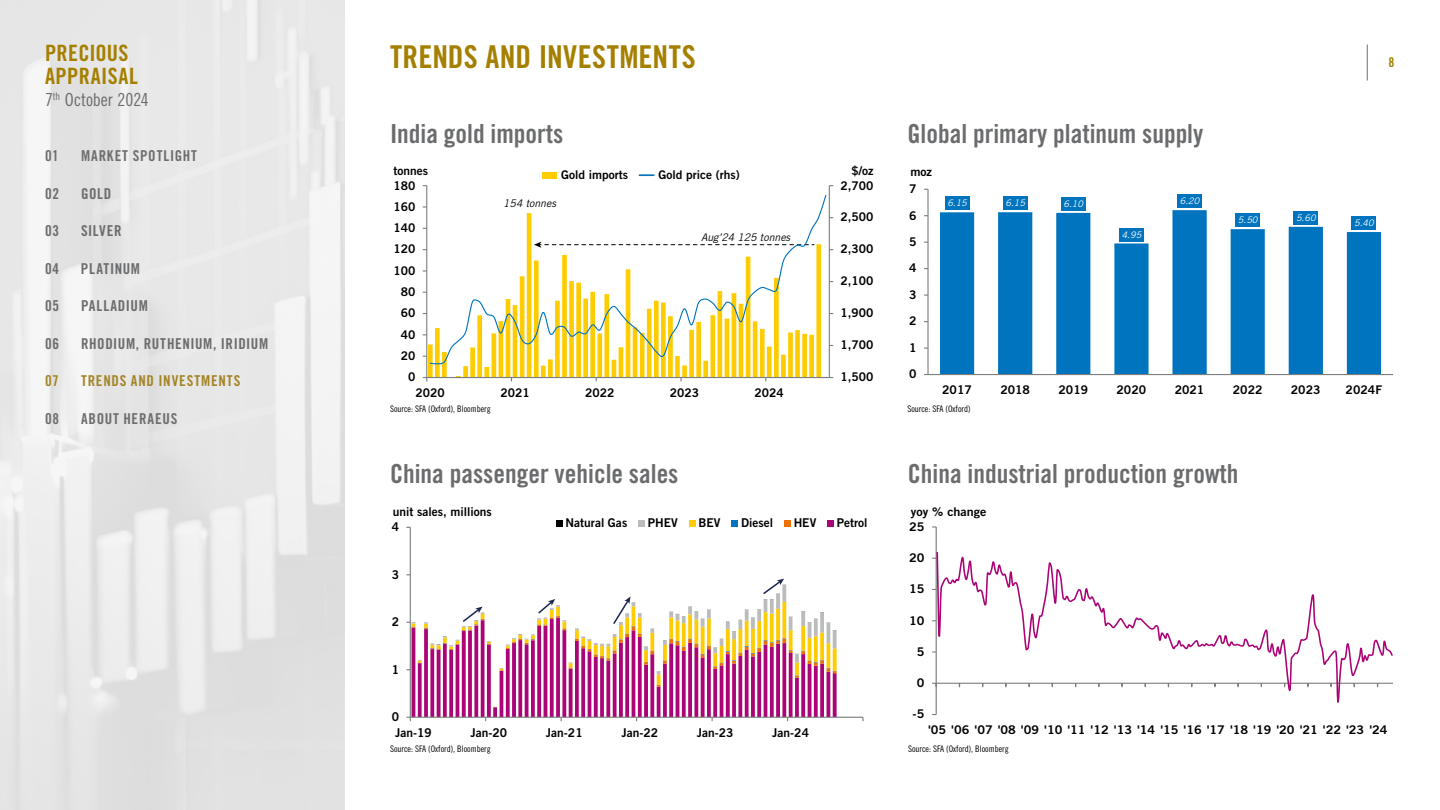
<style>
.page{position:relative;width:1440px;height:810px;background:#fff}
.page>*{position:absolute;margin:0;border:0;box-sizing:border-box;transform-origin:0 0}
.t1{font:31.5px "Trade Gothic LT Std Bd Cn 20";letter-spacing:.01em;color:#a58000}
.t2{font:26.25px "Trade Gothic LT Std Bd Cn 20";color:#6b6c6e}
.t3{font:22.5px/22.5px "Trade Gothic LT Std Bd Cn 20";letter-spacing:.015em;color:#a58000}
.t4{font:18px "Trade Gothic LT Std Cn 18";letter-spacing:-.005em;color:#6b6c6e}
.t5{font:15px "Trade Gothic LT Std Bd Cn 20";letter-spacing:.04em;color:#6b6c6e}
.t6{font:15px "Trade Gothic LT Std Bd Cn 20";letter-spacing:.05em;color:#6e6e6e}
.t7{font:15px "Trade Gothic LT Std Bd Cn 20";letter-spacing:.055em;color:#a38527}
.t8{font:13.5px "Trade Gothic LT Std Bd Cn 20";color:#a58000}
.t9{font:12.15px "Trade Gothic LT Std Bd 2";color:#000}
.t10{font:12px "Trade Gothic LT Std Bd 2";color:#000}
.t11{font:12px "Trade Gothic LT Std Bd 2";color:#000;scale:1.05 1}
.t12{font:italic 10.5px "Trade Gothic LT Std";color:#000}
.t13{font:9px "Trade Gothic LT Std Cn 18";color:#000}
.t14{font:italic 9px "Trade Gothic LT Std";color:#fff}
</style>
<div class="page">
<hr style="left:1367px;top:44px;width:1px;height:36px;background:#6e6e6e">
<div style="left:0;top:0;width:345px;height:810px;background:linear-gradient(to right,#e8e8e8,#e7e7e7)"></div>
<svg style="left:428px;top:344px;width:393px;height:33px;fill:#ffcc04"></svg>
<hr style="left:829px;top:186px;width:1px;height:192px;background:#7d7f7f">
<hr style="left:426px;top:186px;width:1px;height:192px;background:#7d7f7f">
<hr style="left:427px;top:377px;width:402px;height:1px;background:#7d7f7f">
<div style="left:542px;top:172px;width:15px;height:6px;background:#fc0"></div>
<svg style="left:639px;top:174px;width:15px;height:2px"></svg>
<svg style="left:429px;top:194px;width:398px;height:171px"></svg>
<svg style="left:940px;top:210px;width:441px;height:164px;fill:#0074be"></svg>
<hr style="left:927px;top:189px;width:2px;height:186px;background:#7d7f7f">
<hr style="left:928px;top:374px;width:465px;height:1px;background:#7d7f7f">
<div style="left:945px;top:197px;width:24px;height:13px;background:#0074be"></div>
<div style="left:1003px;top:197px;width:24px;height:13px;background:#0074be"></div>
<div style="left:1061px;top:197px;width:24px;height:14px;background:#0074be"></div>
<div style="left:1119px;top:228px;width:25px;height:13px;background:#0074be"></div>
<div style="left:1178px;top:194px;width:24px;height:14px;background:#0074be"></div>
<div style="left:1236px;top:214px;width:24px;height:13px;background:#0074be"></div>
<div style="left:1294px;top:211px;width:24px;height:14px;background:#0074be"></div>
<div style="left:1352px;top:216px;width:24px;height:14px;background:#0074be"></div>
<hr style="left:936px;top:527px;width:1px;height:188px;background:#7d7f7f">
<svg style="left:936px;top:551px;width:457px;height:157px"></svg>
<hr style="left:410px;top:527px;width:1px;height:190px;background:#7d7f7f">
<hr style="left:410px;top:717px;width:453px;height:1px;background:#7d7f7f">
<div style="left:556px;top:520px;width:7px;height:7px;background:#000"></div>
<div style="left:638px;top:520px;width:7px;height:7px;background:#bbbcbc"></div>
<div style="left:689px;top:520px;width:7px;height:7px;background:#fc0"></div>
<div style="left:732px;top:520px;width:6px;height:7px;background:#0074be"></div>
<div style="left:784px;top:520px;width:7px;height:7px;background:#ee7100"></div>
<div style="left:827px;top:520px;width:7px;height:7px;background:#aa0476"></div>
<svg style="left:406px;top:574px;width:431px;height:147px"></svg>
<h3 class="t3" style="left:45px;top:42px;width:94px">PRECIOUS<br>APPRAISAL</h3>
<h3 class="t4" style="left:45px;top:89px;width:105px">7<sup>th</sup> October 2024</h3>
<p class="t6" style="left:45px;top:147px;width:15px">01</p>
<p class="t6" style="left:81px;top:147px;width:117px">MARKET SPOTLIGHT</p>
<p class="t5" style="left:45px;top:184px;width:16px">02</p>
<p class="t5" style="left:81px;top:184px;width:32px">GOLD</p>
<p class="t5" style="left:45px;top:222px;width:16px">03</p>
<p class="t5" style="left:81px;top:222px;width:42px">SILVER</p>
<p class="t5" style="left:45px;top:259px;width:16px">04</p>
<p class="t5" style="left:81px;top:259px;width:61px">PLATINUM</p>
<p class="t5" style="left:45px;top:297px;width:16px">05</p>
<p class="t5" style="left:81px;top:297px;width:68px">PALLADIUM</p>
<p class="t5" style="left:45px;top:334px;width:16px">06</p>
<p class="t5" style="left:81px;top:334px;width:189px">RHODIUM, RUTHENIUM, IRIDIUM</p>
<p class="t7" style="left:45px;top:372px;width:15px">07</p>
<p class="t7" style="left:81px;top:372px;width:161px">TRENDS AND INVESTMENTS</p>
<p class="t6" style="left:45px;top:409px;width:16px">08</p>
<p class="t6" style="left:81px;top:409px;width:98px">ABOUT HERAEUS</p>
<h1 class="t1" style="left:390px;top:37px;width:307px">TRENDS AND INVESTMENTS</h1>
<h2 class="t2" style="left:390px;top:118px;width:175px">India gold imports</h2>
<p class="t10" style="left:394px;top:163px;width:36px">tonnes</p>
<p class="t10" style="left:561px;top:167px;width:68px">Gold imports</p>
<p class="t10" style="left:852px;top:163px;width:23px">$/oz</p>
<p class="t12" style="left:503px;top:197px;width:54px">154 tonnes</p>
<p class="t12" style="left:701px;top:231px;width:91px">Aug’24 125 tonnes</p>
<p class="t10" style="left:658px;top:167px;width:83px">Gold price (rhs)</p>
<p class="t10" style="left:840px;top:178px;width:34px">2,700</p>
<p class="t10" style="left:394px;top:178px;width:23px">180</p>
<p class="t10" style="left:394px;top:199px;width:23px">160</p>
<p class="t10" style="left:840px;top:210px;width:34px">2,500</p>
<p class="t10" style="left:394px;top:220px;width:23px">140</p>
<p class="t10" style="left:394px;top:242px;width:23px">120</p>
<p class="t10" style="left:394px;top:263px;width:23px">100</p>
<p class="t10" style="left:401px;top:284px;width:16px">80</p>
<p class="t10" style="left:401px;top:306px;width:16px">60</p>
<p class="t10" style="left:401px;top:327px;width:16px">40</p>
<p class="t10" style="left:401px;top:348px;width:16px">20</p>
<p class="t10" style="left:408px;top:370px;width:9px">0</p>
<p class="t10" style="left:416px;top:385px;width:31px">2020</p>
<p class="t10" style="left:500px;top:385px;width:31px">2021</p>
<p class="t10" style="left:585px;top:385px;width:31px">2022</p>
<p class="t10" style="left:670px;top:385px;width:31px">2023</p>
<p class="t10" style="left:755px;top:385px;width:31px">2024</p>
<p class="t13" style="left:390px;top:403px;width:102px">Source: SFA (Oxford), Bloomberg</p>
<h2 class="t2" style="left:390px;top:458px;width:290px">China passenger vehicle sales</h2>
<p class="t10" style="left:840px;top:242px;width:34px">2,300</p>
<p class="t10" style="left:840px;top:274px;width:34px">2,100</p>
<p class="t10" style="left:840px;top:306px;width:34px">1,900</p>
<p class="t10" style="left:840px;top:338px;width:34px">1,700</p>
<p class="t10" style="left:840px;top:370px;width:34px">1,500</p>
<p class="t9" style="left:393px;top:504px;width:101px">unit sales, millions</p>
<p class="t9" style="left:392px;top:519px;width:9px">4</p>
<p class="t9" style="left:392px;top:567px;width:9px">3</p>
<p class="t9" style="left:392px;top:614px;width:9px">2</p>
<p class="t9" style="left:392px;top:662px;width:9px">1</p>
<p class="t9" style="left:392px;top:709px;width:9px">0</p>
<p class="t9" style="left:566px;top:515px;width:63px">Natural Gas</p>
<p class="t9" style="left:648px;top:515px;width:32px">PHEV</p>
<p class="t9" style="left:699px;top:515px;width:23px">BEV</p>
<p class="t9" style="left:741px;top:515px;width:34px">Diesel</p>
<p class="t9" style="left:794px;top:515px;width:24px">HEV</p>
<p class="t9" style="left:837px;top:515px;width:32px">Petrol</p>
<p class="t9" style="left:395px;top:725px;width:38px">Jan-19</p>
<p class="t9" style="left:471px;top:725px;width:38px">Jan-20</p>
<p class="t9" style="left:546px;top:725px;width:38px">Jan-21</p>
<p class="t9" style="left:621px;top:725px;width:38px">Jan-22</p>
<p class="t9" style="left:697px;top:725px;width:38px">Jan-23</p>
<p class="t9" style="left:772px;top:725px;width:38px">Jan-24</p>
<p class="t13" style="left:390px;top:743px;width:102px">Source: SFA (Oxford), Bloomberg</p>
<h2 class="t2" style="left:908px;top:118px;width:297px">Global primary platinum supply</h2>
<p class="t10" style="left:910px;top:164px;width:23px">moz</p>
<p class="t10" style="left:909px;top:181px;width:9px">7</p>
<p class="t10" style="left:909px;top:208px;width:9px">6</p>
<p class="t10" style="left:909px;top:234px;width:9px">5</p>
<p class="t10" style="left:909px;top:261px;width:9px">4</p>
<p class="t10" style="left:909px;top:287px;width:9px">3</p>
<p class="t10" style="left:909px;top:314px;width:9px">2</p>
<p class="t10" style="left:909px;top:340px;width:9px">1</p>
<p class="t10" style="left:909px;top:367px;width:9px">0</p>
<p class="t14" style="left:947px;top:198px;width:21px">6.15</p>
<p class="t14" style="left:1005px;top:198px;width:21px">6.15</p>
<p class="t14" style="left:1064px;top:198px;width:21px">6.10</p>
<p class="t14" style="left:1122px;top:229px;width:21px">4.95</p>
<p class="t14" style="left:1180px;top:196px;width:21px">6.20</p>
<p class="t14" style="left:1238px;top:215px;width:21px">5.50</p>
<p class="t14" style="left:1296px;top:212px;width:21px">5.60</p>
<p class="t8" style="left:1389px;top:54px;width:7px">8</p>
<p class="t14" style="left:1354px;top:218px;width:21px">5.40</p>
<p class="t10" style="left:942px;top:382px;width:31px">2017</p>
<p class="t10" style="left:1000px;top:382px;width:31px">2018</p>
<p class="t10" style="left:1058px;top:382px;width:31px">2019</p>
<p class="t10" style="left:1117px;top:382px;width:31px">2020</p>
<p class="t10" style="left:1175px;top:382px;width:31px">2021</p>
<p class="t10" style="left:1233px;top:382px;width:31px">2022</p>
<p class="t10" style="left:1291px;top:382px;width:31px">2023</p>
<p class="t10" style="left:1346px;top:382px;width:38px">2024F</p>
<p class="t13" style="left:908px;top:403px;width:65px">Source: SFA (Oxford)</p>
<h2 class="t2" style="left:908px;top:458px;width:332px">China industrial production growth</h2>
<p class="t11" style="left:911px;top:504px;width:73px">yoy % change</p>
<p class="t11" style="left:909px;top:519px;width:16px">25</p>
<p class="t11" style="left:909px;top:550px;width:16px">20</p>
<p class="t11" style="left:909px;top:582px;width:16px">15</p>
<p class="t11" style="left:909px;top:613px;width:16px">10</p>
<p class="t11" style="left:917px;top:644px;width:9px">5</p>
<p class="t11" style="left:917px;top:675px;width:9px">0</p>
<p class="t11" style="left:913px;top:707px;width:13px">-5</p>
<p class="t11" style="left:928px;top:722px;width:439px">'05 '06 '07 '08 '09 '10 '11 '12 '13 '14 '15 '16 '17 '18 '19 '20 '21 '22 '23 '24</p>
<p class="t13" style="left:908px;top:743px;width:102px">Source: SFA (Oxford), Bloomberg</p>
</div>
